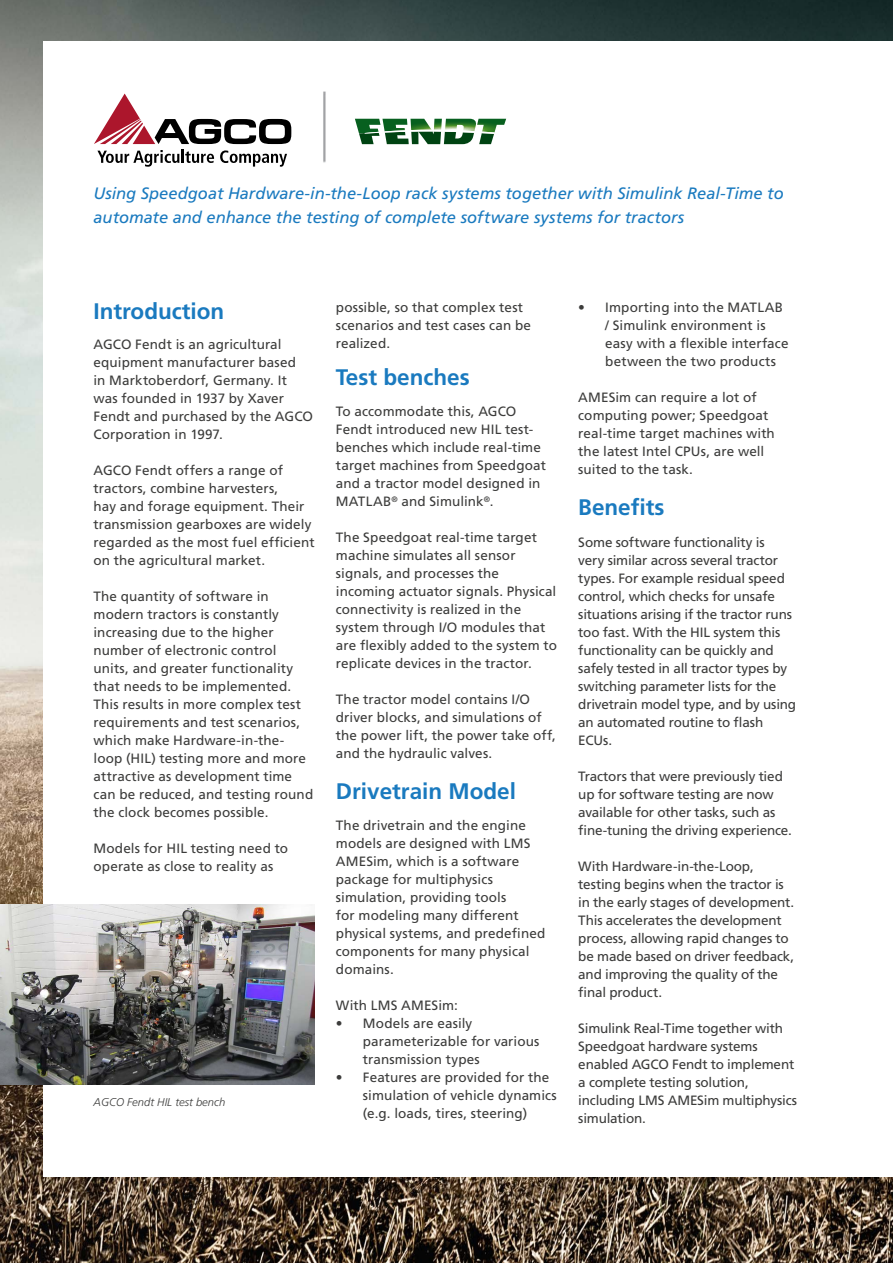
<style>
.page{position:relative;width:893px;height:1263px;background:#fff}
.page>*{position:absolute;margin:0;border:0;box-sizing:border-box;transform-origin:0 0}
.t1{font:700 22.5px "Frutiger LT Std";color:#1a7abf}
.t2{font:italic 16.5px/24px "Frutiger LT Std";color:#1a7abf}
.t3{font:13.5px/18px "Frutiger LT Std";letter-spacing:.005em;color:#3c3c3b}
.t4{font:13.5px/18px "Frutiger LT Std";letter-spacing:-.015em;color:#3c3c3b}
.t5{font:italic 300 11.25px "Frutiger LT Std";color:#3c3c3b}
</style>
<div class="page">
<img style="left:0;top:0;width:893px;height:1263px">
<div style="left:44px;top:41px;width:849px;height:1136px;background:#fff"></div>
<svg style="left:97px;top:150px;width:117px;height:17px"></svg>
<svg style="left:220px;top:150px;width:67px;height:17px"></svg>
<svg style="left:94px;top:94px;width:197px;height:50px"></svg>
<img style="left:323px;top:91px;width:3px;height:72px">
<svg style="left:355px;top:119px;width:151px;height:25px"></svg>
<img style="left:0;top:904px;width:315px;height:181px">
<p class="t2" style="left:94px;top:182px;width:692px">Using Speedgoat Hardware-in-the-Loop rack systems together with Simulink Real-Time to automate and enhance the testing of complete software systems for tractors</p>
<h1 class="t1" style="left:94px;top:298px;width:132px">Introduction</h1>
<p class="t3" style="left:94px;top:335px;width:221px">AGCO Fendt is an agricultural equipment manufacturer based<br>in Marktoberdorf, Germany. It was founded in 1937 by Xaver<br>Fendt and purchased by the AGCO<br>Corporation in 1997.</p>
<p class="t3" style="left:94px;top:461px;width:223px">AGCO Fendt offers a range of tractors, combine harvesters,<br>hay and forage equipment. Their transmission gearboxes are widely regarded as the most fuel efficient on the agricultural market.</p>
<p class="t3" style="left:94px;top:587px;width:221px">The quantity of software in modern tractors is constantly increasing due to the higher number of electronic control units, and greater functionality that needs to be implemented.<br>This results in more complex test requirements and test scenarios, which make Hardware-in-the&shy;loop (HIL) testing more and more attractive as development time can be reduced, and testing round the clock becomes possible.</p>
<p class="t3" style="left:94px;top:839px;width:196px">Models for HIL testing need to operate as close to reality as</p>
<p class="t5" style="left:94px;top:1095px;width:133px">AGCO Fendt HIL test bench</p>
<p class="t3" style="left:336px;top:299px;width:197px">possible, so that complex test scenarios and test cases can be realized.</p>
<h1 class="t1" style="left:336px;top:363px;width:135px">Test benches</h1>
<p class="t3" style="left:336px;top:402px;width:212px">To accommodate this, AGCO<br>Fendt introduced new HIL test&shy;benches which include real-time target machines from Speedgoat and a tractor model designed in<br>MATLAB<sup>®</sup> and Simulink<sup>®</sup>.</p>
<p class="t3" style="left:336px;top:528px;width:222px">The Speedgoat real-time target machine simulates all sensor signals, and processes the incoming actuator signals. Physical connectivity is realized in the system through I/O modules that are flexibly added to the system to replicate devices in the tractor.</p>
<p class="t3" style="left:336px;top:690px;width:221px">The tractor model contains I/O driver blocks, and simulations of the power lift, the power take off, and the hydraulic valves.</p>
<h1 class="t1" style="left:336px;top:777px;width:182px">Drivetrain Model</h1>
<p class="t3" style="left:336px;top:816px;width:211px">The drivetrain and the engine models are designed with LMS<br>AMESim, which is a software package for multiphysics simulation, providing tools<br>for modeling many different physical systems, and predefined components for many physical domains.</p>
<p class="t3" style="left:336px;top:996px;width:123px">With LMS AMESim:</p>
<p class="t3" style="left:363px;top:1014px;width:178px;text-indent:-27px">• Models are easily parameterizable for various transmission types</p>
<p class="t3" style="left:363px;top:1068px;width:195px;text-indent:-27px">• Features are provided for the simulation of vehicle dynamics (e.g. loads, tires, steering)</p>
<p class="t3" style="left:605px;top:298px;width:185px;text-indent:-27px">• Importing into the MATLAB / Simulink environment is easy with a flexible interface between the two products</p>
<p class="t3" style="left:578px;top:388px;width:198px">AMESim can require a lot of computing power; Speedgoat real-time target machines with the latest Intel CPUs, are well suited to the task.</p>
<h1 class="t1" style="left:578px;top:493px;width:88px">Benefits</h1>
<p class="t4" style="left:578px;top:533px;width:219px">Some software functionality is<br>very similar across several tractor types. For example residual speed control, which checks for unsafe situations arising if the tractor runs too fast. With the HIL system this functionality can be quickly and safely tested in all tractor types by switching parameter lists for the drivetrain model type, and by using an automated routine to flash<br>ECUs.</p>
<p class="t4" style="left:578px;top:767px;width:215px">Tractors that were previously tied up for software testing are now available for other tasks, such as fine-tuning the driving experience.</p>
<p class="t4" style="left:578px;top:857px;width:217px">With Hardware-in-the-Loop, testing begins when the tractor is in the early stages of development.<br>This accelerates the development process, allowing rapid changes to be made based on driver feedback, and improving the quality of the final product.</p>
<p class="t4" style="left:578px;top:1019px;width:220px">Simulink Real-Time together with<br>Speedgoat hardware systems enabled AGCO Fendt to implement a complete testing solution, including LMS AMESim multiphysics simulation.</p>
</div>
